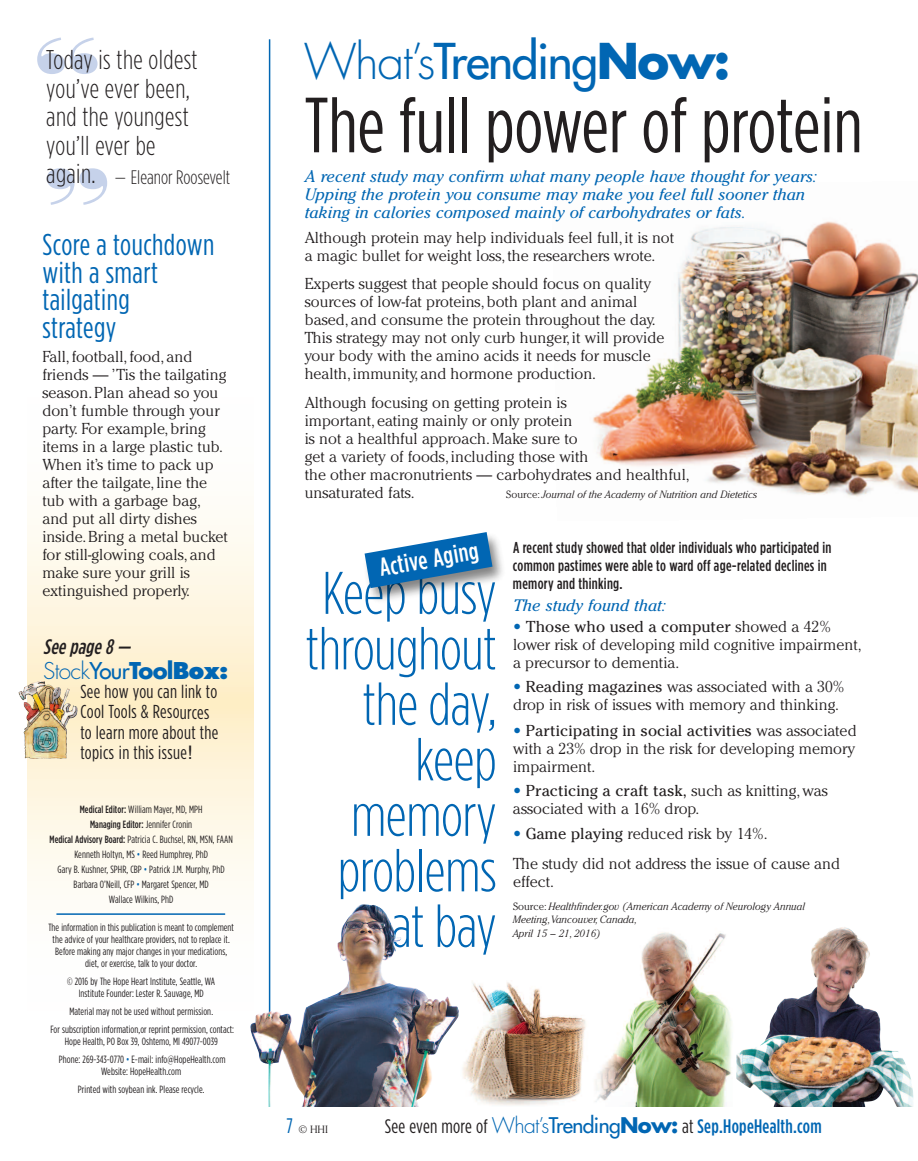
<style>
.page{position:relative;width:918px;height:1161px;background:#fff}
.page>*{position:absolute;margin:0;border:0;box-sizing:border-box;transform-origin:0 0}
.t1{font:90px "Bodoni Poster";color:#c6d2ea}
.t2{font:78px "Gotham Condensed";color:#231f20}
.t3{font:300 60px/55.5px "Gotham Condensed";letter-spacing:-.005em;color:#0166b3;text-align:right}
.t4{font:48px "Futura";letter-spacing:-.03em;color:#0166b3}
.t5{font:30px/27.8px "Gotham Condensed";letter-spacing:.015em;color:#0166b3}
.t6{font:300 27px/28.5px "Gotham Condensed";letter-spacing:.015em;color:#231f20}
.t7{font:500 25.5px "Gotham Condensed";color:#fff}
.t8{font:300 22.5px "Futura";letter-spacing:-.03em;color:#0166b3}
.t9{font:italic 500 21px "Gotham Condensed";color:#231f20}
.t10{font:500 19.5px "Gotham Condensed";letter-spacing:.015em;color:#0166b3}
.t11{font:300 19.5px "Gotham Condensed";color:#231f20}
.t12{font:18.75px/20.2px "Gotham Condensed";letter-spacing:.02em;color:#231f20}
.t13{font:italic 16.5px/18px "Cheltenham";color:#0166b3}
.t14{font:300 15.75px/18px "Cheltenham";color:#231f20}
.t15{font:500 15.75px/18px "Gotham Condensed";letter-spacing:.02em;color:#231f20}
.t16{font:10.5px/15px "Gotham Condensed";letter-spacing:.01em;color:#231f20;text-align:center}
.t17{font:italic 300 10.5px/13.5px "Cheltenham";color:#231f20}
.t18{font:300 10.5px "Cheltenham";color:#231f20}
.s1{font-family:"Helvetica"}
.s2{font-weight:400}
.s3{font-weight:700}
.s4{font-weight:800}
.s5{font-weight:500}
.s6{color:#0166b3}
.s7{font-weight:300}
.s8{font-style:normal}
.s9{font-weight:400;color:#0166b3}
.s10{font-family:"Gotham Condensed";font-weight:400;font-size:21px;color:#0166b3}
.s11{font-weight:400;color:#231f20}
.s12{font-family:"Futura";font-weight:300;font-size:21px}
.s13{font-family:"Futura";font-weight:400;font-size:21px}
.s14{font-family:"Futura";font-weight:700;font-size:21px}
</style>
<div class="page">
<img style="left:595px;top:932px;width:137px;height:175px">
<img style="left:736px;top:927px;width:178px;height:180px">
<img style="left:463px;top:982px;width:123px;height:123px">
<img style="left:592px;top:221px;width:326px;height:276px">
<svg style="left:27px;top:518px;width:227px;height:397px"></svg>
<hr style="left:269px;top:39px;width:1px;height:990px;background:#0166b3">
<hr style="left:56px;top:913px;width:169px;height:2px;background:#0166b3">
<img style="left:18px;top:681px;width:60px;height:78px">
<img style="left:364px;top:537px;width:139px;height:64px">
<svg style="left:365px;top:532px;width:128px;height:56px"></svg>
<img style="left:250px;top:904px;width:209px;height:203px">
<h1 class="t1" style="left:35px;top:18px;width:66px">“</h1>
<h3 class="t6" style="left:46px;top:47px;width:153px">Today is the oldest you’ve ever been, and the youngest you’ll ever be again.</h3>
<h1 class="t1" style="left:44px;top:148px;width:66px">”</h1>
<p class="t11" style="left:115px;top:171px;width:117px">— Eleanor Roosevelt</p>
<h3 class="t5" style="left:42px;top:232px;width:173px">Score a touchdown with a smart tailgating<br>strategy</h3>
<p class="t14" style="left:42px;top:349px;width:187px">Fall,football,food, and friends — ’Tis the tailgating season.Plan ahead so you don’t fumble through your party. For example,bring items in a large plastic tub.<br>When it’s time to pack up after the tailgate,line the tub with a garbage bag, and put all dirty dishes inside.Bring a metal bucket for still-glowing coals, and make sure your grill is extinguished properly.</p>
<h3 class="t9" style="left:43px;top:639px;width:92px">See page 8 —</h3>
<p class="t12" style="left:80px;top:683px;width:139px">See how you can link to<br>Cool Tools &amp; Resources to learn more about the topics in this issue<span class="s1">!</span></p>
<h3 class="t8" style="left:43px;top:660px;width:187px">Stock<span class="s2">Your</span><span class="s3">Tool</span><span class="s4">Box:</span></h3>
<p class="t16" style="left:50px;top:802px;width:185px"><span class="s5">Medical Editor:</span> William Mayer, MD, MPH<br><span class="s5">Managing Editor:</span> Jennifer Cronin<br><span class="s5">Medical Advisory Board:</span> Patricia C. Buchsel, RN, MSN, FAAN Kenneth Holtyn, MS <span class="s6">•</span> Reed Humphrey, PhD<br>Gary B. Kushner, SPHR, CBP <span class="s6">•</span> Patrick J.M. Murphy, PhD Barbara O’Neill, CFP <span class="s6">•</span> Margaret Spencer, MD<br>Wallace Wilkins, PhD</p>
<p class="t16" style="left:48px;top:922px;width:187px;line-height:12px">The information in this publication is meant to complement the advice of your healthcare providers, not to replace it.<br>Before making any major changes in your medications, diet, or exercise, talk to your doctor.</p>
<p class="t16" style="left:67px;top:976px;width:149px;line-height:12px">© 2016 by The Hope Heart Institute, Seattle, WA<br>Institute Founder: Lester R. Sauvage, MD</p>
<p class="t16" style="left:50px;top:1003px;width:185px;line-height:18px">Material may not be used without permission.<br>For subscription information,or reprint permission, contact:</p>
<p class="t16" style="left:59px;top:1033px;width:168px;line-height:18px">Hope Health, PO Box 39, Oshtemo, MI 49077-0039<br>Phone: 269-343-0770 <span class="s6">•</span> E-mail: info@HopeHealth.com</p>
<p class="t16" style="left:78px;top:1063px;width:128px;line-height:18px">Website: HopeHealth.com<br>Printed with soybean ink. Please recycle.</p>
<h3 class="t4" style="left:304px;top:38px;width:428px"><span class="s7">What’s</span>Trending<span class="s3">Now:</span></h3>
<h2 class="t2" style="left:305px;top:98px;width:559px">The full power of protein</h2>
<p class="t13" style="left:305px;top:168px;width:514px">A recent study may confirm what many people have thought for years:<br>Upping the protein you consume may make you feel full sooner than taking in calories composed mainly of carbohydrates or fats.</p>
<p class="t14" style="left:305px;top:230px;width:371px">Although protein may help individuals feel full,it is not a magic bullet for weight loss,the researchers wrote.</p>
<p class="t14" style="left:305px;top:276px;width:361px">Experts suggest that people should focus on quality sources of low-fat proteins,both plant and animal based, and consume the protein throughout the day.<br>This strategy may not only curb hunger,it will provide your body with the amino acids it needs for muscle health,immunity, and hormone production.</p>
<p class="t14" style="left:305px;top:395px;width:387px">Although focusing on getting protein is<br>important, eating mainly or only protein<br>is not a healthful approach.Make sure to<br>get a variety of foods,including those with<br>the other macronutrients — carbohydrates and healthful, unsaturated fats.</p>
<p class="t17" style="left:506px;top:488px;width:252px"><span class="s8">Source:</span> Journal of the Academy of Nutrition and Dietetics</p>
<h3 class="t7" style="left:378px;top:559px;width:102px;rotate:-10deg">Active Aging</h3>
<h3 class="t3" style="left:306px;top:569px;width:193px">Keep busy throughout the day, keep memory problems at bay</h3>
<p class="t15" style="left:513px;top:539px;width:320px">A recent study showed that older individuals who participated in common pastimes were able to ward off age-related declines in memory and thinking.</p>
<p class="t13" style="left:513px;top:598px;width:155px">The study found that:</p>
<p class="t14" style="left:513px;top:619px;width:350px"><span class="s9">•</span> <span class="s2">Those who used a computer</span> showed a 42% lower risk of developing mild cognitive impairment, a precursor to dementia.</p>
<p class="t14" style="left:513px;top:679px;width:333px"><span class="s9">•</span> <span class="s2">Reading magazines</span> was associated with a 30% drop in risk of issues with memory and thinking.</p>
<p class="t14" style="left:513px;top:722px;width:345px;text-align:justify"><span class="s9">•</span> <span class="s2">Participating in social activities</span> was associated with a 23% drop in the risk for developing memory impairment.</p>
<p class="t14" style="left:513px;top:782px;width:316px"><span class="s9">•</span> <span class="s2">Practicing a craft task,</span> such as knitting,was associated with a 16% drop.</p>
<p class="t14" style="left:513px;top:820px;width:329px;line-height:30px"><span class="s9">•</span> <span class="s2">Game playing</span> reduced risk by 14%.<br>The study did not address the issue of cause and</p>
<p class="t14" style="left:513px;top:874px;width:43px">effect.</p>
<p class="t17" style="left:513px;top:900px;width:293px"><span class="s8">Source:</span> Healthfinder.gov (American Academy of Neurology Annual<br>Meeting,Vancouver,Canada,<br>April 15 – 21, 2016)</p>
<p class="t18" style="left:286px;top:1125px;width:43px"><span class="s10">7</span> © HHI</p>
<p class="t10" style="left:385px;top:1119px;width:439px"><span class="s11">See even more of</span> <span class="s12">What’s</span><span class="s13">Trending</span><span class="s14">Now:</span> <span class="s11">at</span> Sep.HopeHealth.com</p>
</div>
